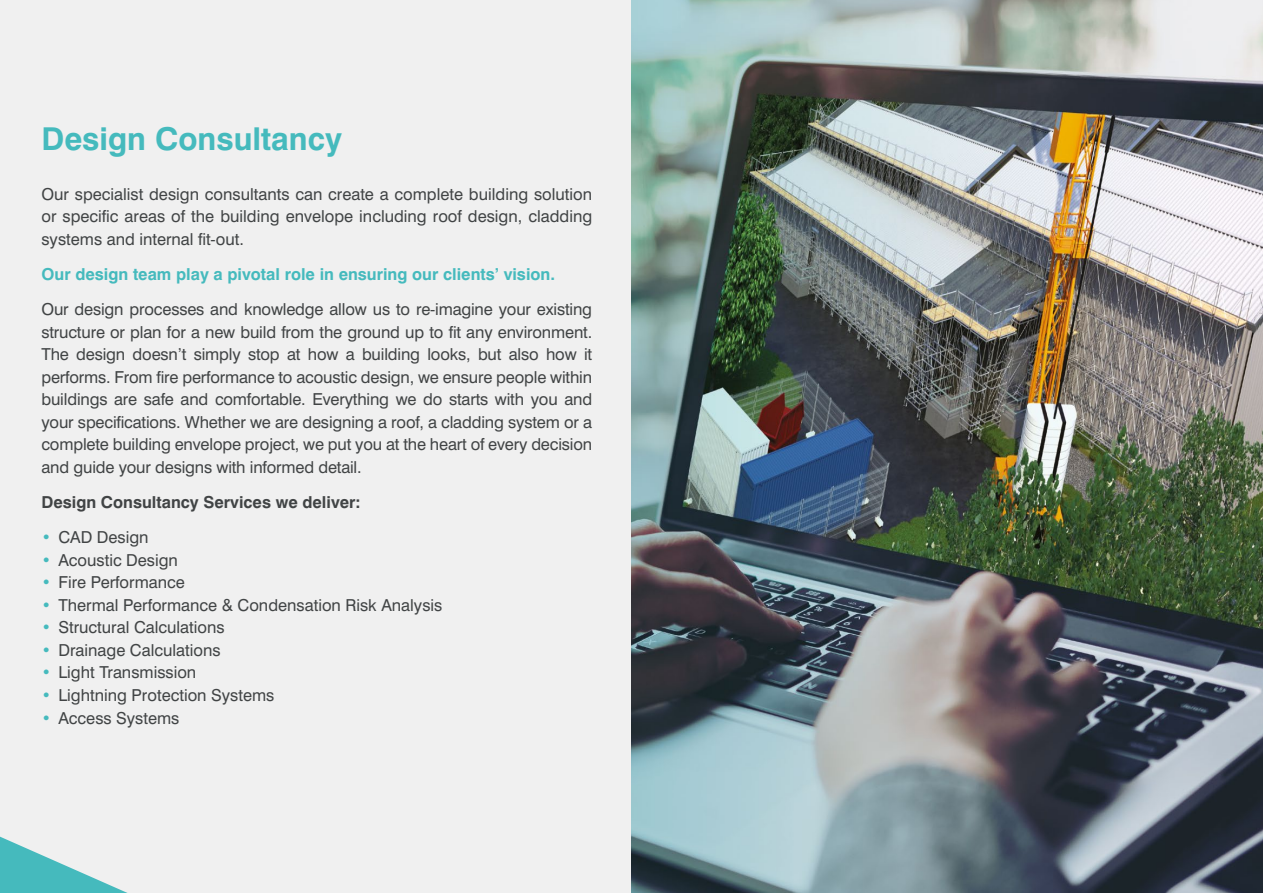
<style>
.page{position:relative;width:1263px;height:893px;background:#fff}
.page>*{position:absolute;margin:0;border:0;box-sizing:border-box;transform-origin:0 0}
.t1{font:700 31.5px "Swiss 721 BT";color:#45babd}
.t2{font:16.5px/22.5px "Swiss 721 BT";color:#414445;text-align:justify}
.t3{font:700 16.5px "Swiss 721 BT";color:#45babd}
.t4{font:700 16.5px "Swiss 721 BT";color:#414445}
.s1{color:#45babd}
</style>
<div class="page">
<div style="left:0;top:0;width:804px;height:893px;background:#f0f0f0"></div>
<svg style="left:0;top:837px;width:128px;height:56px"></svg>
<img style="left:631px;top:0;width:632px;height:893px">
<h1 class="t1" style="left:41px;top:119px;width:302px">Design Consultancy</h1>
<p class="t2" style="left:41px;top:183px;width:552px">Our specialist design consultants can create a complete building solution or specific areas of the building envelope including roof design, cladding systems and internal fit-out.</p>
<p class="t3" style="left:41px;top:264px;width:515px">Our design team play a pivotal role in ensuring our clients’ vision.</p>
<p class="t2" style="left:41px;top:298px;width:552px">Our design processes and knowledge allow us to re-imagine your existing structure or plan for a new build from the ground up to fit any environment.<br>The design doesn’t simply stop at how a building looks, but also how it performs. From fire performance to acoustic design, we ensure people within buildings are safe and comfortable. Everything we do starts with you and your specifications. Whether we are designing a roof, a cladding system or a complete building envelope project, we put you at the heart of every decision and guide your designs with informed detail.</p>
<p class="t4" style="left:41px;top:492px;width:321px">Design Consultancy Services we deliver:</p>
<p class="t2" style="left:41px;top:526px;width:109px"><span class="s1">•</span> CAD Design</p>
<p class="t2" style="left:41px;top:549px;width:138px"><span class="s1">•</span> Acoustic Design</p>
<p class="t2" style="left:41px;top:571px;width:145px"><span class="s1">•</span> Fire Performance</p>
<p class="t2" style="left:41px;top:594px;width:402px"><span class="s1">•</span> Thermal Performance &amp; Condensation Risk Analysis</p>
<p class="t2" style="left:41px;top:616px;width:185px"><span class="s1">•</span> Structural Calculations</p>
<p class="t2" style="left:41px;top:639px;width:181px"><span class="s1">•</span> Drainage Calculations</p>
<p class="t2" style="left:41px;top:661px;width:156px"><span class="s1">•</span> Light Transmission</p>
<p class="t2" style="left:41px;top:684px;width:234px"><span class="s1">•</span> Lightning Protection Systems</p>
<p class="t2" style="left:41px;top:706px;width:139px"><span class="s1">•</span> Access Systems</p>
</div>
